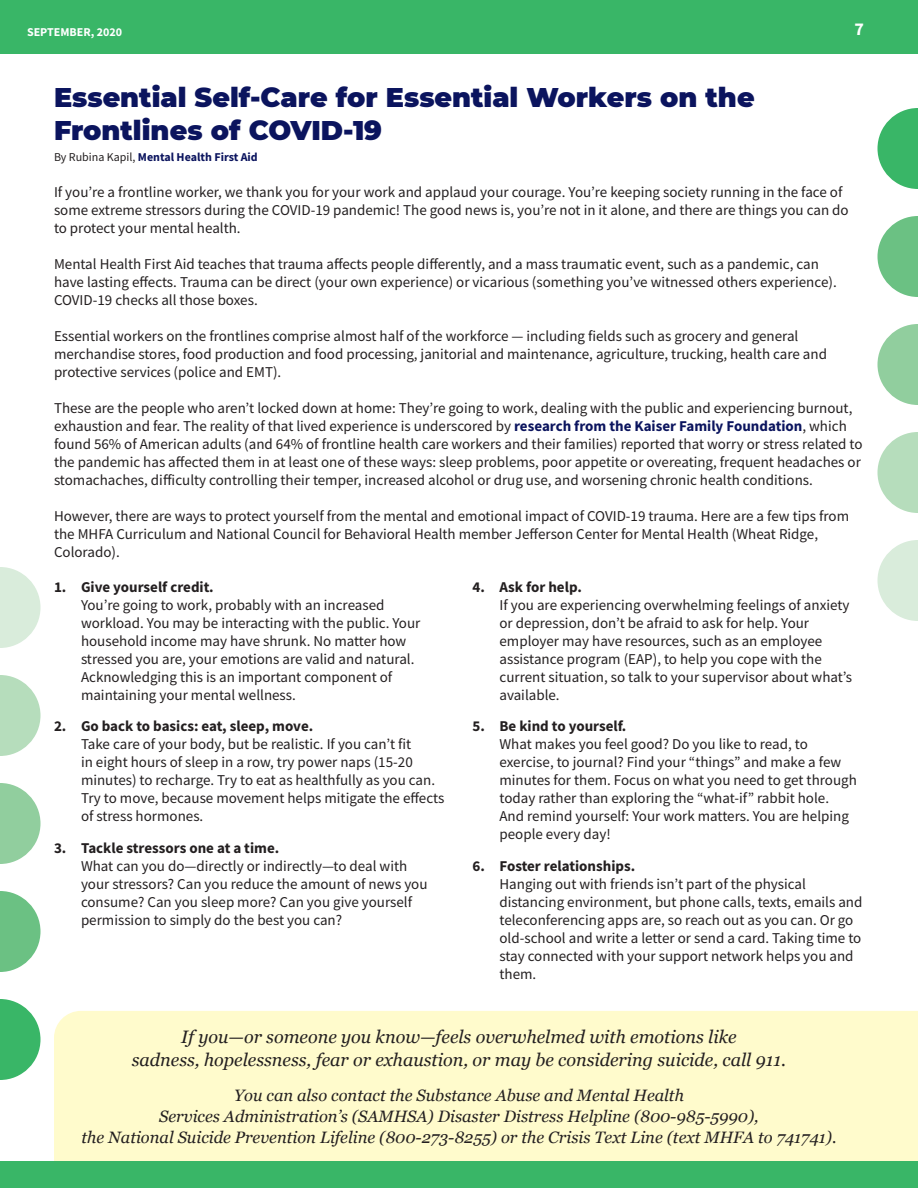
<style>
.page{position:relative;width:918px;height:1188px;background:#fff}
.page>*{position:absolute;margin:0;border:0;box-sizing:border-box;transform-origin:0 0}
.t1{font:900 27px/32.4px "Montserrat";color:#0b145e}
.t2{font:italic 18px/24px "Georgia";color:#231f20;text-align:center}
.t3{font:700 18px "Source Sans Pro";color:#fff}
.t4{font:italic 16.5px/21px "Georgia";color:#231f20;text-align:center}
.t5{font:15px/18px "Source Sans Pro";color:#231f20}
.t6{font:700 15px "Source Sans Pro";color:#231f20}
.t7{font:700 12px "Source Sans Pro";color:#0b145e}
.t8{font:700 12px "Source Sans Pro";color:#fff}
.s1{font-weight:400;color:#231f20}
.s2{font-weight:700;color:#0b145e}
</style>
<div class="page">
<div style="left:0;top:0;width:918px;height:54px;background:#39b667"></div>
<div style="left:0;top:1161px;width:918px;height:27px;background:#39b667"></div>
<svg style="left:878px;top:108px;width:40px;height:81px"></svg>
<svg style="left:878px;top:216px;width:40px;height:81px"></svg>
<svg style="left:878px;top:324px;width:40px;height:81px"></svg>
<svg style="left:878px;top:432px;width:40px;height:81px"></svg>
<svg style="left:878px;top:540px;width:40px;height:81px"></svg>
<svg style="left:0;top:999px;width:40px;height:81px"></svg>
<svg style="left:0;top:891px;width:40px;height:81px"></svg>
<svg style="left:0;top:783px;width:40px;height:81px"></svg>
<svg style="left:0;top:675px;width:40px;height:81px"></svg>
<svg style="left:0;top:567px;width:40px;height:81px"></svg>
<div style="left:54px;top:1011px;width:864px;height:150px;background:#fffbcc"></div>
<p class="t8" style="left:27px;top:24px;width:97px">SEPTEMBER, 2020</p>
<p class="t3" style="left:854px;top:17px;width:11px">7</p>
<h1 class="t1" style="left:54px;top:80px;width:702px">Essential Self-Care for Essential Workers on the<br>Frontlines of COVID-19</h1>
<p class="t7" style="left:54px;top:149px;width:205px"><span class="s1">By Rubina Kapil,</span> Mental Health First Aid</p>
<p class="t5" style="left:54px;top:183px;width:796px">If you’re a frontline worker, we thank you for your work and applaud your courage. You’re keeping society running in the face of some extreme stressors during the COVID-19 pandemic! The good news is, you’re not in it alone, and there are things you can do to protect your mental health.</p>
<p class="t5" style="left:54px;top:255px;width:784px">Mental Health First Aid teaches that trauma affects people differently, and a mass traumatic event, such as a pandemic, can have lasting effects. Trauma can be direct (your own experience) or vicarious (something you’ve witnessed others experience).<br>COVID-19 checks all those boxes.</p>
<p class="t5" style="left:54px;top:327px;width:775px">Essential workers on the frontlines comprise almost half of the workforce — including fields such as grocery and general merchandise stores, food production and food processing, janitorial and maintenance, agriculture, trucking, health care and protective services (police and EMT).</p>
<p class="t5" style="left:54px;top:399px;width:810px">These are the people who aren’t locked down at home: They’re going to work, dealing with the public and experiencing burnout, exhaustion and fear. The reality of that lived experience is underscored by <span class="s2">research from the Kaiser Family Foundation</span>, which found 56% of American adults (and 64% of frontline health care workers and their families) reported that worry or stress related to the pandemic has affected them in at least one of these ways: sleep problems, poor appetite or overeating, frequent headaches or stomachaches, difficulty controlling their temper, increased alcohol or drug use, and worsening chronic health conditions.</p>
<p class="t5" style="left:54px;top:507px;width:797px">However, there are ways to protect yourself from the mental and emotional impact of COVID-19 trauma. Here are a few tips from the MHFA Curriculum and National Council for Behavioral Health member Jefferson Center for Mental Health (Wheat Ridge,<br>Colorado).</p>
<p class="t6" style="left:54px;top:577px;width:161px">1. Give yourself credit.</p>
<p class="t5" style="left:81px;top:596px;width:341px">You’re going to work, probably with an increased workload. You may be interacting with the public. Your household income may have shrunk. No matter how stressed you are, your emotions are valid and natural.<br>Acknowledging this is an important component of maintaining your mental wellness.</p>
<p class="t6" style="left:54px;top:716px;width:261px">2. Go back to basics: eat, sleep, move.</p>
<p class="t5" style="left:81px;top:735px;width:365px">Take care of your body, but be realistic. If you can’t fit<br>in eight hours of sleep in a row, try power naps (15-20 minutes) to recharge. Try to eat as healthfully as you can.<br>Try to move, because movement helps mitigate the effects of stress hormones.</p>
<p class="t6" style="left:54px;top:838px;width:227px">3. Tackle stressors one at a time.</p>
<p class="t5" style="left:81px;top:857px;width:348px">What can you do—directly or indirectly—to deal with your stressors? Can you reduce the amount of news you consume? Can you sleep more? Can you give yourself permission to simply do the best you can?</p>
<p class="t6" style="left:472px;top:577px;width:111px">4. Ask for help.</p>
<p class="t5" style="left:500px;top:596px;width:354px">If you are experiencing overwhelming feelings of anxiety or depression, don’t be afraid to ask for help. Your employer may have resources, such as an employee assistance program (EAP), to help you cope with the current situation, so talk to your supervisor about what’s available.</p>
<p class="t6" style="left:472px;top:716px;width:155px">5. Be kind to yourself.</p>
<p class="t5" style="left:500px;top:735px;width:359px">What makes you feel good? Do you like to read, to exercise, to journal? Find your “things” and make a few minutes for them. Focus on what you need to get through today rather than exploring the “what-if” rabbit hole.<br>And remind yourself: Your work matters. You are helping people every day!</p>
<p class="t6" style="left:472px;top:856px;width:164px">6. Foster relationships.</p>
<p class="t5" style="left:500px;top:875px;width:365px">Hanging out with friends isn’t part of the physical distancing environment, but phone calls, texts, emails and teleconferencing apps are, so reach out as you can. Or go old-school and write a letter or send a card. Taking time to stay connected with your support network helps you and them.</p>
<p class="t2" style="left:132px;top:1024px;width:656px">If you—or someone you know—feels overwhelmed with emotions like<br>sadness, hopelessness, fear or exhaustion, or may be considering suicide, call 911.</p>
<p class="t4" style="left:81px;top:1085px;width:757px">You can also contact the Substance Abuse and Mental Health<br>Services Administration’s (SAMHSA) Disaster Distress Helpline (800-985-5990),<br>the National Suicide Prevention Lifeline (800-273-8255) or the Crisis Text Line (text MHFA to 741741).</p>
</div>
